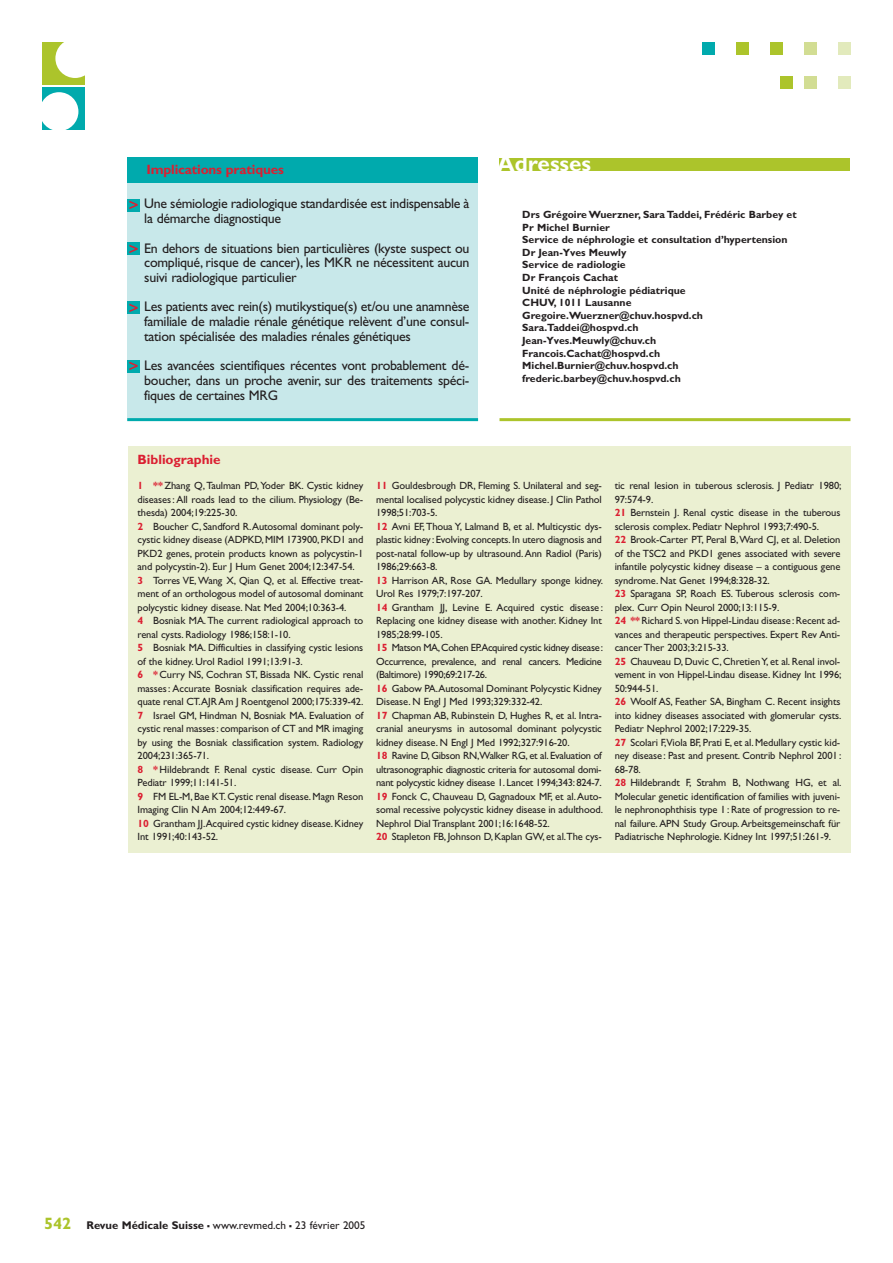
<style>
.page{position:relative;width:893px;height:1263px;background:#fff}
.page>*{position:absolute;margin:0;border:0;box-sizing:border-box;transform-origin:0 0}
.t1{font:700 22.5px "Gill Sans";color:#fff}
.t2{font:16.2px "Insignia";color:#db1f31}
.t3{font:13.95px/14.7px "Gill Sans";letter-spacing:-.02em;color:#231f20;text-align:justify}
.t4{font:700 13.5px "Gill Sans";letter-spacing:-.01em;color:#db1f31}
.t5{font:11.25px "Gill Sans";color:#231f20}
.t6{font:10.5px/13.5px "Gill Sans";letter-spacing:-.01em;color:#231f20}
.t7{font:700 10.5px/12.6px "Gill Sans";color:#231f20}
.s1{font-weight:700;color:#db1f31}
.s2{font-weight:700;font-size:16.5px;color:#acc42b}
.s3{font-weight:700}
.s4{font-weight:700;font-size:16.5px}
</style>
<div class="page">
<div style="left:838px;top:43px;width:12px;height:12px;background:#e2eabc"></div>
<div style="left:804px;top:43px;width:12px;height:12px;background:#d2dd93"></div>
<div style="left:770px;top:43px;width:12px;height:12px;background:#acc42b"></div>
<div style="left:736px;top:43px;width:12px;height:12px;background:#acc42b"></div>
<div style="left:702px;top:43px;width:12px;height:12px;background:#00aaad"></div>
<div style="left:838px;top:77px;width:12px;height:12px;background:#e2eabc"></div>
<div style="left:804px;top:77px;width:12px;height:12px;background:#d2dd93"></div>
<div style="left:780px;top:77px;width:13px;height:12px;background:#acc42b"></div>
<div style="left:43px;top:43px;width:42px;height:42px;background:#acc42b"></div>
<div style="left:55px;top:39px;width:40px;height:39px;background:#fff;border-radius:50%"></div>
<div style="left:43px;top:87px;width:42px;height:43px;background:#00aaad"></div>
<div style="left:40px;top:92px;width:38px;height:39px;background:#fff;border-radius:50%"></div>
<div style="left:128px;top:446px;width:722px;height:407px;background:#ebf0d2"></div>
<div style="left:127px;top:183px;width:351px;height:237px;background:#c8e8ea"></div>
<div style="left:127px;top:157px;width:351px;height:26px;background:#00aaad"></div>
<hr style="left:127px;top:418px;width:351px;height:3px;background:#00aaad">
<div style="left:127px;top:360px;width:13px;height:13px;background:#00aaad"></div>
<div style="left:127px;top:301px;width:13px;height:13px;background:#00aaad"></div>
<div style="left:127px;top:242px;width:13px;height:13px;background:#00aaad"></div>
<div style="left:127px;top:199px;width:13px;height:13px;background:#00aaad"></div>
<div style="left:499px;top:159px;width:351px;height:12px;background:#acc42b"></div>
<hr style="left:499px;top:418px;width:351px;height:3px;background:#acc42b">
<p class="t4" style="left:146px;top:164px;width:139px">Implications pratiques</p>
<h3 class="t3" style="left:144px;top:198px;width:327px">Une sémiologie radiologique standardisée est indispensable à la démarche diagnostique</h3>
<h3 class="t3" style="left:144px;top:242px;width:327px">En dehors de situations bien particulières (kyste suspect ou compliqué, risque de cancer), les MKR ne nécessitent aucun suivi radiologique particulier</h3>
<h3 class="t3" style="left:144px;top:301px;width:327px">Les patients avec rein(s) mutikystique(s) et/ou une anamnèse familiale de maladie rénale génétique relèvent d’une consul&shy;tation spécialisée des maladies rénales génétiques</h3>
<h3 class="t3" style="left:144px;top:359px;width:327px">Les avancées scientifiques récentes vont probablement dé&shy;boucher, dans un proche avenir, sur des traitements spéci&shy;fiques de certaines MRG</h3>
<h2 class="t2" style="left:129px;top:196px;width:11px">&gt;</h2>
<h2 class="t2" style="left:129px;top:239px;width:11px">&gt;</h2>
<h2 class="t2" style="left:129px;top:298px;width:11px">&gt;</h2>
<h2 class="t2" style="left:129px;top:357px;width:11px">&gt;</h2>
<p class="t4" style="left:138px;top:455px;width:85px">Bibliographie</p>
<h1 class="t1" style="left:497px;top:155px;width:95px">Adresses</h1>
<p class="t7" style="left:522px;top:209px;width:276px">Drs Grégoire Wuerzner, Sara Taddei, Frédéric Barbey et<br>Pr Michel Burnier<br>Service de néphrologie et consultation d’hypertension<br>Dr Jean-Yves Meuwly<br>Service de radiologie<br>Dr François Cachat<br>Unité de néphrologie pédiatrique<br>CHUV, 1011 Lausanne<br>Gregoire.Wuerzner@chuv.hospvd.ch<br>Sara.Taddei@hospvd.ch<br>Jean-Yves.Meuwly@chuv.ch<br>Francois.Cachat@hospvd.ch<br>Michel.Burnier@chuv.hospvd.ch frederic.barbey@chuv.hospvd.ch</p>
<p class="t6" style="left:138px;top:480px;width:227px"><span class="s1">1 **</span>Zhang Q,Taulman PD,Yoder BK. Cystic kidney diseases: All roads lead to the cilium. Physiology (Be&shy;thesda) 2004;19:225-30.<br><span class="s1">2</span> Boucher C, Sandford R.Autosomal dominant poly&shy;cystic kidney disease (ADPKD,MIM 173900, PKD1 and PKD2 genes, protein products known as polycystin-1 and polycystin-2). Eur J Hum Genet 2004;12:347-54.<br><span class="s1">3</span> Torres VE, Wang X, Qian Q, et al. Effective treat&shy;ment of an orthologous model of autosomal dominant polycystic kidney disease. Nat Med 2004;10:363-4.<br><span class="s1">4</span> Bosniak MA.The current radiological approach to renal cysts. Radiology 1986;158:1-10.<br><span class="s1">5</span> Bosniak MA. Difficulties in classifying cystic lesions of the kidney. Urol Radiol 1991;13:91-3.<br><span class="s1">6 *</span> Curry NS, Cochran ST, Bissada NK. Cystic renal masses: Accurate Bosniak classification requires ade&shy;quate renal CT.AJRAm J Roentgenol 2000;175:339-42.<br><span class="s1">7</span> Israel GM, Hindman N, Bosniak MA. Evaluation of cystic renal masses: comparison of CT and MR imaging by using the Bosniak classification system. Radiology 2004;231:365-71.<br><span class="s1">8 *</span>Hildebrandt F. Renal cystic disease. Curr Opin Pediatr 1999;11:141-51.<br><span class="s1">9</span> FM EL-M, Bae KT. Cystic renal disease.Magn Reson Imaging Clin N Am 2004;12:449-67.<br><span class="s1">10</span> Grantham JJ.Acquired cystic kidney disease.Kidney Int 1991;40:143-52.</p>
<p class="t6" style="left:376px;top:480px;width:228px"><span class="s1">11</span> Gouldesbrough DR, Fleming S. Unilateral and seg&shy;mental localised polycystic kidney disease. J Clin Pathol 1998;51:703-5.<br><span class="s1">12</span> Avni EF,Thoua Y, Lalmand B, et al. Multicystic dys&shy;plastic kidney : Evolving concepts. In utero diagnosis and post-natal follow-up by ultrasound.Ann Radiol (Paris)<br>1986;29:663-8.<br><span class="s1">13</span> Harrison AR, Rose GA. Medullary sponge kidney.<br>Urol Res 1979;7:197-207.<br><span class="s1">14</span> Grantham JJ, Levine E. Acquired cystic disease :<br>Replacing one kidney disease with another. Kidney Int 1985;28:99-105.<br><span class="s1">15</span> Matson MA,Cohen EP.Acquired cystic kidney disease:<br>Occurrence, prevalence, and renal cancers. Medicine (Baltimore) 1990;69:217-26.<br><span class="s1">16</span> Gabow PA.Autosomal Dominant Polycystic Kidney Disease. N Engl J Med 1993;329:332-42.<br><span class="s1">17</span> Chapman AB, Rubinstein D, Hughes R, et al. Intra&shy;cranial aneurysms in autosomal dominant polycystic kidney disease. N Engl J Med 1992;327:916-20.<br><span class="s1">18</span> Ravine D, Gibson RN,Walker RG, et al. Evaluation of ultrasonographic diagnostic criteria for autosomal domi&shy;nant polycystic kidney disease 1. Lancet 1994;343: 824-7.<br><span class="s1">19</span> Fonck C, Chauveau D, Gagnadoux MF, et al.Auto&shy;somal recessive polycystic kidney disease in adulthood.<br>Nephrol Dial Transplant 2001;16:1648-52.<br><span class="s1">20</span> Stapleton FB, Johnson D, Kaplan GW, et al.The cys-</p>
<p class="t6" style="left:615px;top:480px;width:228px">tic renal lesion in tuberous sclerosis. J Pediatr 1980; 97:574-9.<br><span class="s1">21</span> Bernstein J. Renal cystic disease in the tuberous sclerosis complex. Pediatr Nephrol 1993;7:490-5.<br><span class="s1">22</span> Brook-Carter PT, Peral B,Ward CJ, et al. Deletion of the TSC2 and PKD1 genes associated with severe infantile polycystic kidney disease – a contiguous gene syndrome. Nat Genet 1994;8:328-32.<br><span class="s1">23</span> Sparagana SP, Roach ES. Tuberous sclerosis com&shy;plex. Curr Opin Neurol 2000;13:115-9.<br><span class="s1">24 **</span>Richard S. von Hippel-Lindau disease :Recent ad&shy;vances and therapeutic perspectives. Expert Rev Anti&shy;cancer Ther 2003;3:215-33.<br><span class="s1">25</span> Chauveau D, Duvic C, ChretienY, et al. Renal invol&shy;vement in von Hippel-Lindau disease. Kidney Int 1996; 50:944-51.<br><span class="s1">26</span> Woolf AS, Feather SA, Bingham C. Recent insights into kidney diseases associated with glomerular cysts.<br>Pediatr Nephrol 2002;17:229-35.<br><span class="s1">27</span> Scolari F,Viola BF, Prati E, et al. Medullary cystic kid&shy;ney disease : Past and present. Contrib Nephrol 2001 :<br>68-78.<br><span class="s1">28</span> Hildebrandt F, Strahm B, Nothwang HG, et al.<br>Molecular genetic identification of families with juveni&shy;le nephronophthisis type 1 : Rate of progression to re&shy;nal failure. APN Study Group. Arbeitsgemeinschaft für Padiatrische Nephrologie. Kidney Int 1997;51:261-9.</p>
<p class="t5" style="left:44px;top:1221px;width:323px"><span class="s2">542</span> <span class="s3">Revue Médicale Suisse</span> <span class="s4">–</span> www.revmed.ch <span class="s4">–</span> 23 février 2005</p>
</div>
